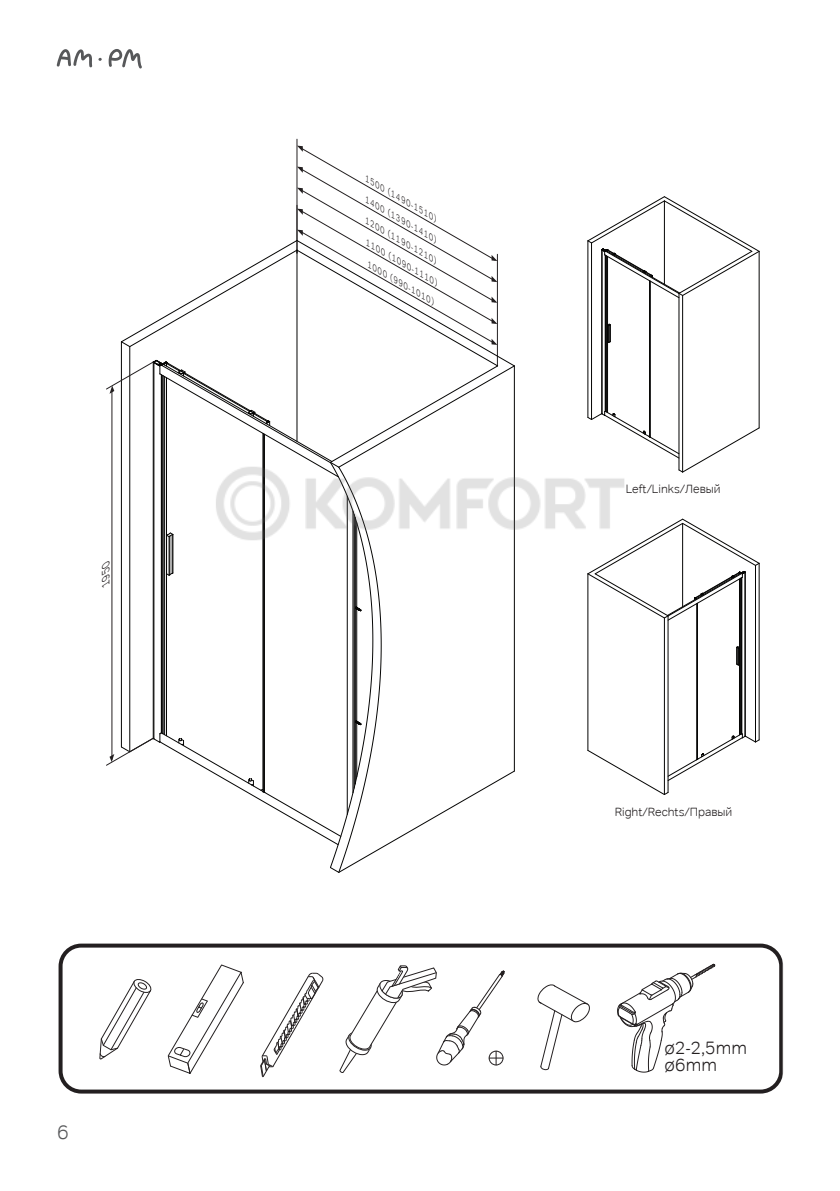
<style>
.page{position:relative;width:840px;height:1191px;background:#fff}
.page>*{position:absolute;margin:0;border:0;box-sizing:border-box;transform-origin:0 0}
.t1{font:300 20px "Tondo Corp";color:#57585a}
.t2{font:300 18px "Tondo Corp";color:#231f20}
.t3{font:300 12px "Tondo Corp";color:#231f20}
.t4{font:italic 300 10.8px "Tondo Corp";color:#231f20}
.t5{font:italic 300 8.6px "Tondo Corp";color:#231f20;scale:.95 1}
</style>
<div class="page">
<svg style="left:98px;top:58px;width:4px;height:3px"></svg>
<svg style="left:109px;top:49px;width:33px;height:19px"></svg>
<svg style="left:57px;top:49px;width:35px;height:18px"></svg>
<hr style="left:296px;top:139px;width:1px;height:114px;background:#231f20">
<svg style="left:59px;top:943px;width:721px;height:149px"></svg>
<svg style="left:99px;top:977px;width:54px;height:82px"></svg>
<svg style="left:167px;top:963px;width:77px;height:111px"></svg>
<svg style="left:616px;top:963px;width:99px;height:111px"></svg>
<svg style="left:338px;top:964px;width:166px;height:109px"></svg>
<svg style="left:106px;top:146px;width:409px;height:727px"></svg>
<hr style="left:648px;top:281px;width:1px;height:156px;background:#050504">
<hr style="left:604px;top:255px;width:1px;height:156px;background:#050504">
<hr style="left:601px;top:250px;width:1px;height:164px;background:#050504">
<hr style="left:681px;top:295px;width:1px;height:177px;background:#050504">
<hr style="left:758px;top:251px;width:1px;height:177px;background:#050504">
<hr style="left:678px;top:293px;width:1px;height:177px;background:#050504">
<hr style="left:590px;top:243px;width:1px;height:176px;background:#050504">
<hr style="left:587px;top:241px;width:1px;height:176px;background:#050504">
<hr style="left:649px;top:281px;width:1px;height:156px;background:#050504">
<hr style="left:605px;top:256px;width:1px;height:156px;background:#050504">
<hr style="left:606px;top:256px;width:1px;height:156px;background:#050504">
<svg style="left:606px;top:323px;width:5px;height:21px"></svg>
<svg style="left:587px;top:196px;width:172px;height:103px"></svg>
<svg style="left:587px;top:410px;width:172px;height:63px"></svg>
<hr style="left:738px;top:579px;width:1px;height:156px;background:#050504">
<hr style="left:744px;top:572px;width:1px;height:164px;background:#050504">
<hr style="left:663px;top:618px;width:1px;height:176px;background:#050504">
<hr style="left:587px;top:574px;width:1px;height:176px;background:#050504">
<hr style="left:667px;top:616px;width:1px;height:176px;background:#050504">
<hr style="left:754px;top:565px;width:1px;height:177px;background:#050504">
<hr style="left:758px;top:563px;width:1px;height:177px;background:#050504">
<hr style="left:696px;top:603px;width:1px;height:156px;background:#050504">
<hr style="left:740px;top:578px;width:1px;height:156px;background:#050504">
<hr style="left:739px;top:578px;width:1px;height:156px;background:#050504">
<svg style="left:736px;top:645px;width:3px;height:21px"></svg>
<svg style="left:587px;top:518px;width:172px;height:103px"></svg>
<svg style="left:587px;top:732px;width:172px;height:63px"></svg>
<svg style="left:259px;top:972px;width:64px;height:105px"></svg>
<img style="left:210px;top:457px;width:419px;height:92px">
<p class="t4" style="left:99px;top:585px;width:36px;rotate:-90deg">1950</p>
<h1 class="t1" style="left:57px;top:1120px;width:14px">6</h1>
<p class="t5" style="left:369px;top:174px;width:88px;rotate:30deg">1500 (1490-1510)</p>
<p class="t5" style="left:369px;top:195px;width:88px;rotate:30deg">1400 (1390-1410)</p>
<p class="t5" style="left:369px;top:216px;width:88px;rotate:30deg">1200 (1190-1210)</p>
<p class="t5" style="left:369px;top:238px;width:88px;rotate:30deg">1100 (1090-1110)</p>
<p class="t5" style="left:371px;top:260px;width:82px;rotate:30deg">1000 (990-1010)</p>
<h3 class="t3" style="left:625px;top:481px;width:96px">Left/Links/Левый</h3>
<h3 class="t3" style="left:614px;top:805px;width:119px">Right/Rechts/Правый</h3>
<h2 class="t2" style="left:664px;top:1037px;width:84px">ø2-2,5mm</h2>
<h2 class="t2" style="left:664px;top:1054px;width:54px">ø6mm</h2>
</div>
